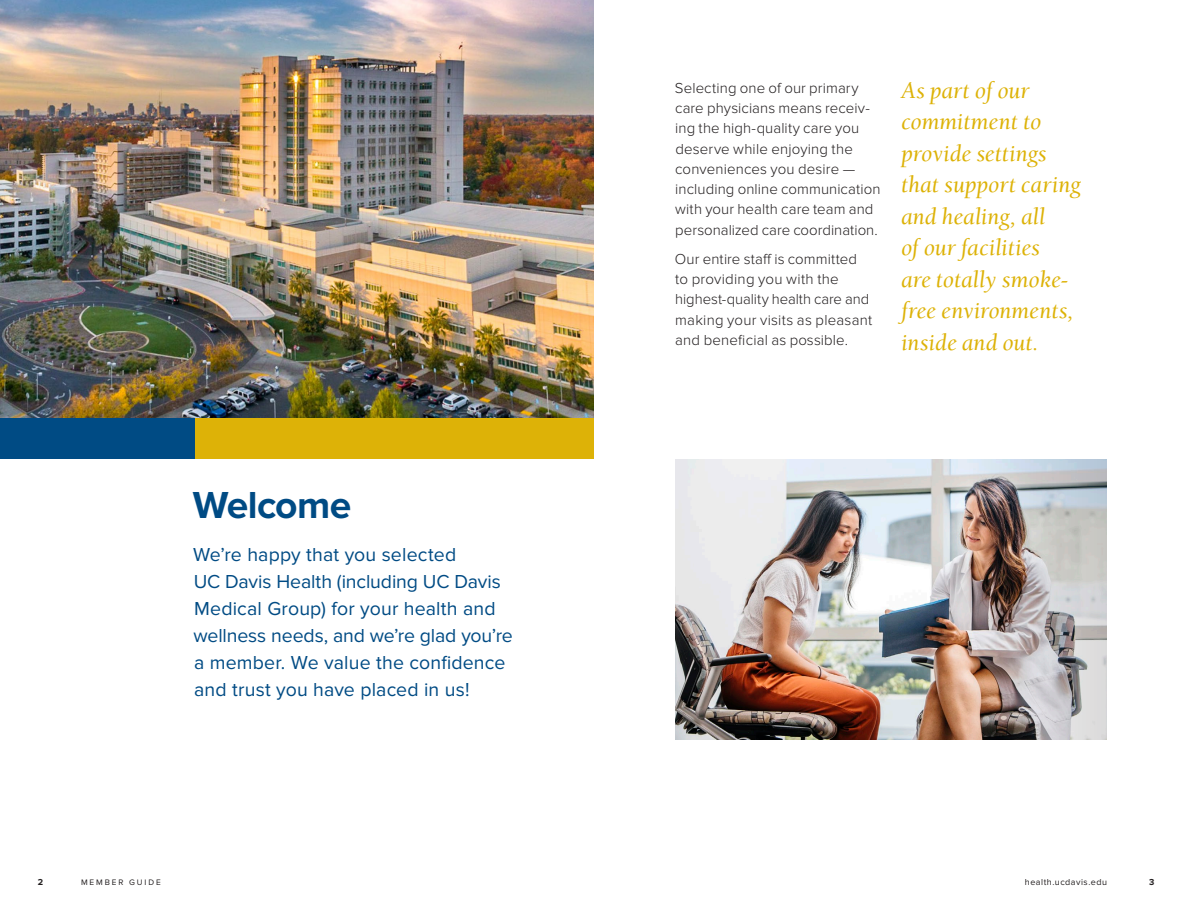
<style>
.page{position:relative;width:1188px;height:918px;background:#fff}
.page>*{position:absolute;margin:0;border:0;box-sizing:border-box;transform-origin:0 0}
.Chapter_Head_26_28_B{font:700 39px "Proxima Nova";letter-spacing:-.015em;color:#004b84}
.Pull_Quote_Italics_G{font:italic 24px/31.5px "Berkeley Std";letter-spacing:-.005em;color:#ddb207}
.Intro_Text_Blue_Regu{font:19.5px/27px "Proxima Nova";letter-spacing:.005em;color:#004b84}
.Body_Text_Light_Blac{font:300 15px/20.2px "Proxima Nova";letter-spacing:.005em;color:#231f20}
.t1{font:9px "Proxima Nova";letter-spacing:.055em;color:#231f20}
.t2{font:700 9px "Proxima Nova";color:#231f20}
.t3{font:8.25px "Proxima Nova";letter-spacing:.235em;color:#231f20}
</style>
<div class="page">
<img style="left:0;top:0;width:594px;height:418px">
<div style="left:194px;top:418px;width:400px;height:41px;background:#ddb207"></div>
<div style="left:0;top:418px;width:194px;height:41px;background:#004b84"></div>
<img style="left:675px;top:459px;width:289px;height:280px">
<img style="left:964px;top:459px;width:143px;height:280px">
<p class="Chapter_Head_26_28_B" style="left:193px;top:482px;width:160px">Welcome</p>
<p class="Intro_Text_Blue_Regu" style="left:193px;top:541px;width:321px">We’re happy that you selected<br>UC Davis Health (including UC Davis Medical Group) for your health and wellness needs, and we’re glad you’re a member. We value the confidence and trust you have placed in us!</p>
<p class="Body_Text_Light_Blac" style="left:675px;top:78px;width:207px">Selecting one of our primary care physicians means receiv&shy;ing the high-quality care you deserve while enjoying the conveniences you desire — including online communication with your health care team and personalized care coordination.</p>
<p class="Body_Text_Light_Blac" style="left:675px;top:249px;width:199px">Our entire staff is committed to providing you with the highest-quality health care and making your visits as pleasant and beneficial as possible.</p>
<p class="Pull_Quote_Italics_G" style="left:901px;top:75px;width:181px">As part of our commitment to provide settings that support caring and healing, all<br>of our facilities<br>are totally smoke&shy;free environments, inside and out.</p>
<p class="t2" style="left:38px;top:877px;width:7px">2</p>
<p class="t3" style="left:81px;top:878px;width:81px">MEMBER GUIDE</p>
<p class="t1" style="left:1025px;top:877px;width:84px">health.ucdavis.edu</p>
<p class="t2" style="left:1149px;top:877px;width:7px">3</p>
</div>
